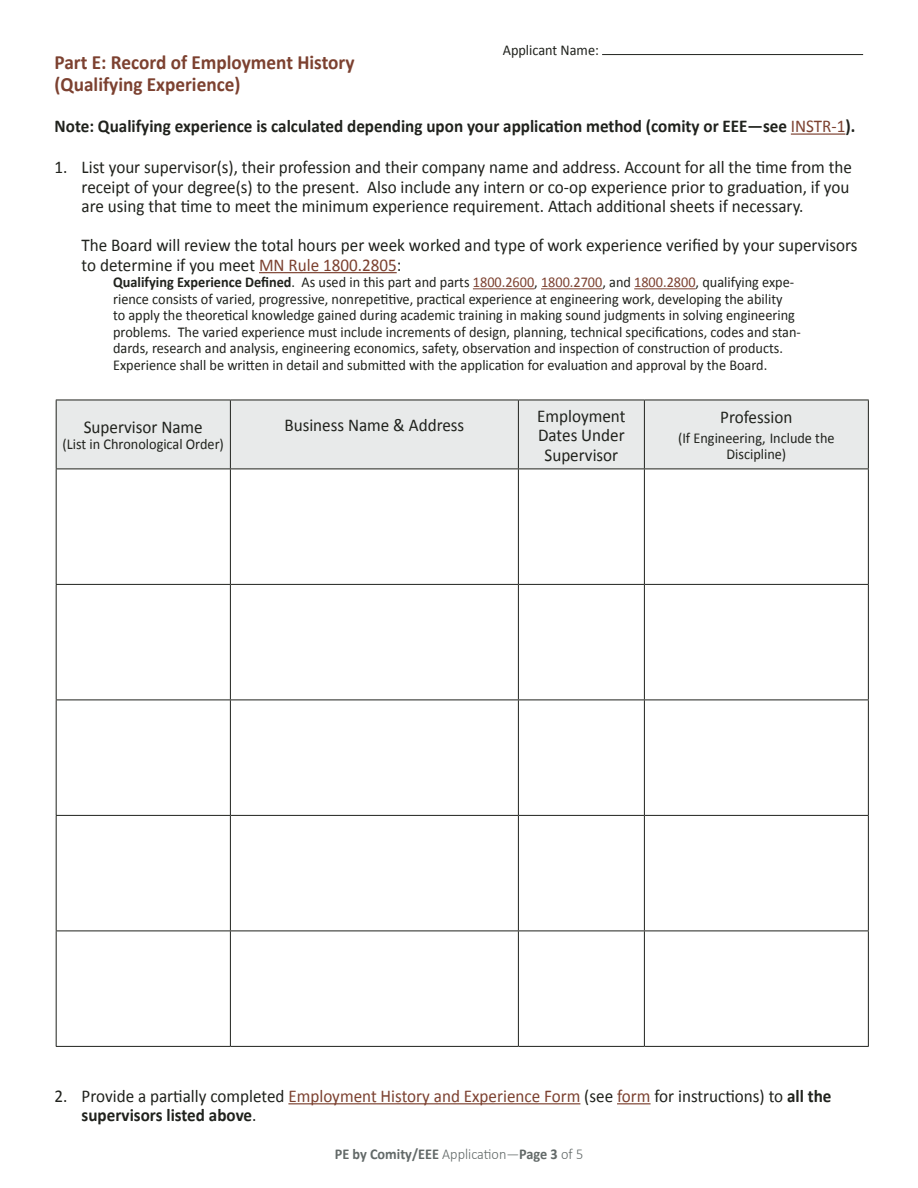
<style>
.page{position:relative;width:918px;height:1188px;background:#fff}
.page>*{position:absolute;margin:0;border:0;box-sizing:border-box;transform-origin:0 0}
.Section{font:700 20.25px/21.8px "Calibri";color:#7c4130;scale:.95 1}
.Questions{font:18px/19.5px "Calibri";color:#20221d;scale:.95 1}
.Body_w_o_indent{font:700 18px "Calibri";color:#20221d;scale:.95 1}
.Form_Labels{font:15px/16.5px "Calibri";color:#20221d;scale:.95 1}
.t1{font:700 15px "Calibri";color:#626968;scale:.95 1}
.s1{font-weight:400;color:#7c4130}
.s2{color:#7c4130}
.s3{font-weight:700}
.s4{font-weight:300}
</style>
<div class="page">
<hr style="left:791px;top:133px;width:54px;height:2px;background:#7c4130">
<hr style="left:259px;top:272px;width:138px;height:1px;background:#7c4130">
<hr style="left:473px;top:288px;width:61px;height:1px;background:#7c4130">
<hr style="left:541px;top:288px;width:61px;height:1px;background:#7c4130">
<hr style="left:634px;top:288px;width:62px;height:1px;background:#7c4130">
<div style="left:57px;top:401px;width:811px;height:68px;background:#e8eaea"></div>
<hr style="left:644px;top:400px;width:1px;height:69px;background:#20221d">
<hr style="left:230px;top:469px;width:1px;height:115px;background:#20221d">
<hr style="left:518px;top:469px;width:1px;height:115px;background:#20221d">
<hr style="left:644px;top:469px;width:1px;height:115px;background:#20221d">
<hr style="left:518px;top:584px;width:126px;height:1px;background:#20221d">
<hr style="left:644px;top:584px;width:225px;height:1px;background:#20221d">
<hr style="left:644px;top:585px;width:1px;height:115px;background:#20221d">
<hr style="left:644px;top:700px;width:1px;height:115px;background:#20221d">
<hr style="left:868px;top:700px;width:1px;height:115px;background:#20221d">
<hr style="left:518px;top:815px;width:126px;height:1px;background:#20221d">
<hr style="left:644px;top:815px;width:225px;height:1px;background:#20221d">
<hr style="left:644px;top:816px;width:1px;height:115px;background:#20221d">
<hr style="left:868px;top:816px;width:1px;height:115px;background:#20221d">
<hr style="left:518px;top:931px;width:126px;height:1px;background:#20221d">
<hr style="left:644px;top:931px;width:225px;height:1px;background:#20221d">
<hr style="left:644px;top:931px;width:1px;height:115px;background:#20221d">
<hr style="left:868px;top:931px;width:1px;height:115px;background:#20221d">
<hr style="left:518px;top:1046px;width:126px;height:1px;background:#20221d">
<hr style="left:644px;top:1046px;width:225px;height:1px;background:#20221d">
<hr style="left:56px;top:584px;width:174px;height:1px;background:#20221d">
<hr style="left:230px;top:584px;width:288px;height:1px;background:#20221d">
<hr style="left:230px;top:585px;width:1px;height:115px;background:#20221d">
<hr style="left:518px;top:585px;width:1px;height:115px;background:#20221d">
<hr style="left:56px;top:700px;width:1px;height:115px;background:#20221d">
<hr style="left:230px;top:700px;width:1px;height:115px;background:#20221d">
<hr style="left:518px;top:700px;width:1px;height:115px;background:#20221d">
<hr style="left:56px;top:815px;width:174px;height:1px;background:#20221d">
<hr style="left:56px;top:816px;width:1px;height:115px;background:#20221d">
<hr style="left:230px;top:815px;width:288px;height:1px;background:#20221d">
<hr style="left:230px;top:816px;width:1px;height:115px;background:#20221d">
<hr style="left:518px;top:816px;width:1px;height:115px;background:#20221d">
<hr style="left:56px;top:931px;width:174px;height:1px;background:#20221d">
<hr style="left:56px;top:931px;width:1px;height:115px;background:#20221d">
<hr style="left:230px;top:931px;width:288px;height:1px;background:#20221d">
<hr style="left:230px;top:931px;width:1px;height:115px;background:#20221d">
<hr style="left:518px;top:931px;width:1px;height:115px;background:#20221d">
<hr style="left:56px;top:1046px;width:174px;height:1px;background:#20221d">
<hr style="left:230px;top:1046px;width:288px;height:1px;background:#20221d">
<hr style="left:56px;top:400px;width:174px;height:1px;background:#20221d">
<hr style="left:56px;top:400px;width:1px;height:69px;background:#20221d">
<hr style="left:230px;top:400px;width:288px;height:1px;background:#20221d">
<hr style="left:56px;top:469px;width:174px;height:1px;background:#20221d">
<hr style="left:230px;top:469px;width:288px;height:1px;background:#20221d">
<hr style="left:230px;top:400px;width:1px;height:69px;background:#20221d">
<hr style="left:518px;top:400px;width:126px;height:1px;background:#20221d">
<hr style="left:518px;top:400px;width:1px;height:69px;background:#20221d">
<hr style="left:644px;top:400px;width:225px;height:1px;background:#20221d">
<hr style="left:868px;top:400px;width:1px;height:69px;background:#20221d">
<hr style="left:518px;top:469px;width:126px;height:1px;background:#20221d">
<hr style="left:644px;top:469px;width:225px;height:1px;background:#20221d">
<hr style="left:56px;top:469px;width:1px;height:115px;background:#20221d">
<hr style="left:868px;top:469px;width:1px;height:115px;background:#20221d">
<hr style="left:56px;top:585px;width:1px;height:115px;background:#20221d">
<hr style="left:868px;top:585px;width:1px;height:115px;background:#20221d">
<hr style="left:56px;top:700px;width:174px;height:1px;background:#20221d">
<hr style="left:230px;top:700px;width:288px;height:1px;background:#20221d">
<hr style="left:518px;top:700px;width:126px;height:1px;background:#20221d">
<hr style="left:644px;top:700px;width:225px;height:1px;background:#20221d">
<hr style="left:288px;top:1103px;width:292px;height:1px;background:#7c4130">
<hr style="left:617px;top:1103px;width:34px;height:1px;background:#7c4130">
<hr style="left:602px;top:54px;width:261px;height:1px;background:#20221d">
<p class="Form_Labels" style="left:503px;top:42px;width:103px">Applicant Name:</p>
<h3 class="Section" style="left:55px;top:52px;width:317px">Part E: Record of Employment History (Qualifying Experience)</h3>
<p class="Body_w_o_indent" style="left:55px;top:115px;width:844px">Note: Qualifying experience is calculated depending upon your application method (comity or EEE—see <span class="s1">INSTR-1</span>).</p>
<p class="Questions" style="left:82px;top:157px;width:812px;text-indent:-27px">1. List your supervisor(s), their profession and their company name and address. Account for all the time from the receipt of your degree(s) to the present. Also include any intern or co-op experience prior to graduation, if you are using that time to meet the minimum experience requirement. Attach additional sheets if necessary.</p>
<p class="Questions" style="left:82px;top:235px;width:818px">The Board will review the total hours per week worked and type of work experience verified by your supervisors to determine if you meet <span class="s2">MN Rule 1800.2805</span>:</p>
<p class="Form_Labels" style="left:113px;top:274px;width:726px"><span class="s3">Qualifying Experience Defined</span>. As used in this part and parts <span class="s2">1800.2600</span>, <span class="s2">1800.2700</span>, and <span class="s2">1800.2800</span>, qualifying expe&shy;rience consists of varied, progressive, nonrepetitive, practical experience at engineering work, developing the ability<br>to apply the theoretical knowledge gained during academic training in making sound judgments in solving engineering problems. The varied experience must include increments of design, planning, technical specifications, codes and stan&shy;dards, research and analysis, engineering economics, safety, observation and inspection of construction of products.<br>Experience shall be written in detail and submitted with the application for evaluation and approval by the Board.</p>
<p class="Questions" style="left:84px;top:417px;width:127px">Supervisor Name</p>
<p class="Form_Labels" style="left:63px;top:436px;width:171px">(List in Chronological Order)</p>
<p class="Questions" style="left:284px;top:416px;width:191px">Business Name &amp; Address</p>
<p class="Questions" style="left:537px;top:406px;width:94px;text-align:center">Employment<br>Dates Under<br>Supervisor</p>
<p class="Questions" style="left:720px;top:408px;width:77px">Profession</p>
<p class="Form_Labels" style="left:678px;top:430px;width:166px;text-align:center">(If Engineering, Include the<br>Discipline)</p>
<p class="Questions" style="left:82px;top:1086px;width:791px;text-indent:-27px">2. Provide a partially completed <span class="s2">Employment History and Experience Form</span> (see <span class="s2">form</span> for instructions) to <span class="s3">all the supervisors listed above</span>.</p>
<p class="t1" style="left:335px;top:1144px;width:263px">PE by Comity/EEE <span class="s4">Application—</span>Page 3 <span class="s4">of 5</span></p>
</div>
